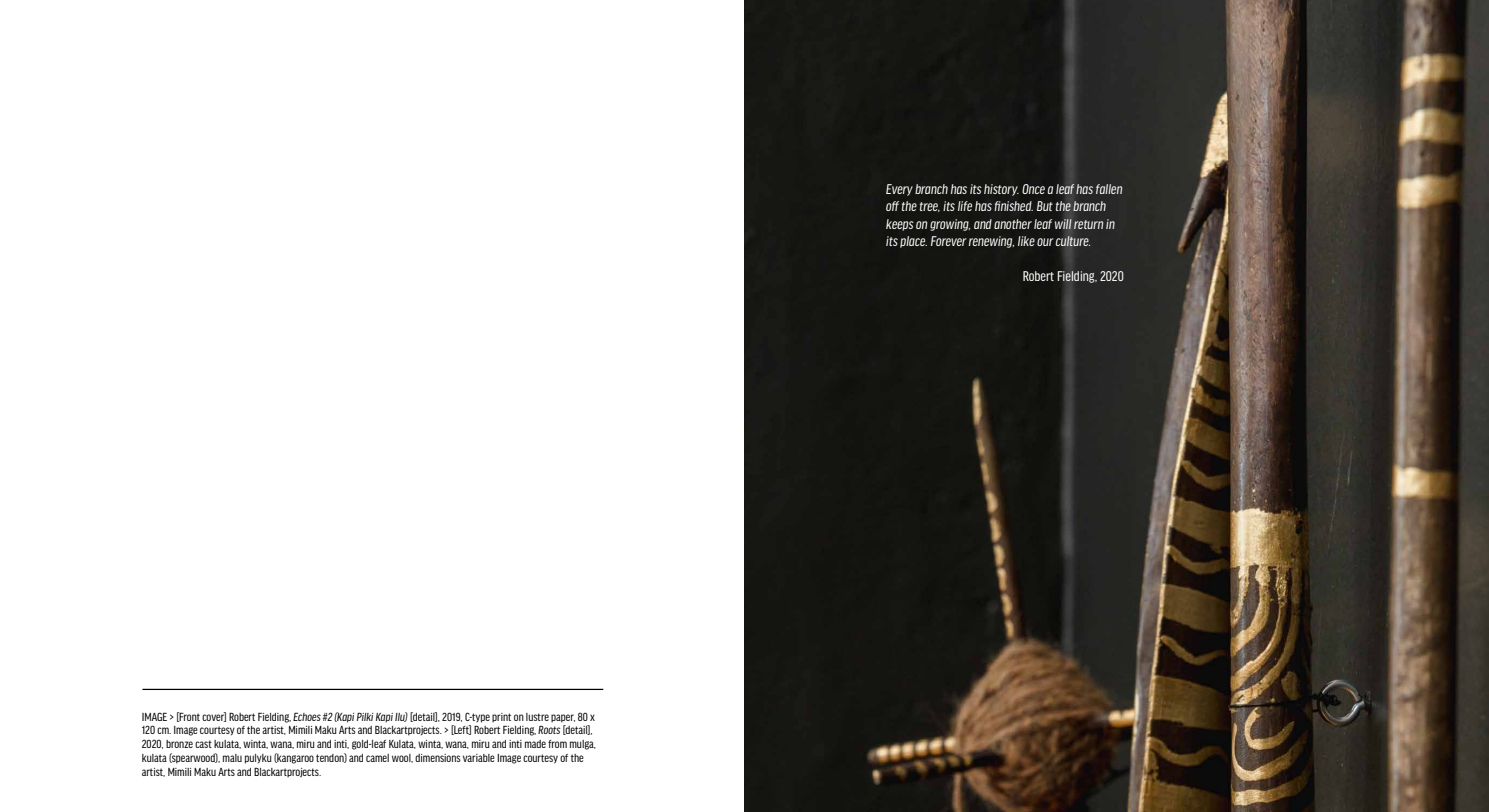
<style>
.page{position:relative;width:1489px;height:812px;background:#fff}
.page>*{position:absolute;margin:0;border:0;box-sizing:border-box;transform-origin:0 0}
.t1{font:italic 15px/17.5px "Good Headline Pro Cond News";color:#fff}
.t2{font:15px "Good Headline Pro Cond News";color:#fff}
.t3{font:12.5px/13.8px "Good Headline Pro Cond News";color:#000}
.s1{font-style:italic}
</style>
<div class="page">
<img style="left:744px;top:0;width:744px;height:811px">
<hr style="left:142px;top:688px;width:461px;height:2px;background:#000">
<p class="t3" style="left:142px;top:709px;width:456px">IMAGE &gt; [Front cover] Robert Fielding, <span class="s1">Echoes #2 (Kapi Pilki Kapi Ilu)</span> [detail], 2019, C-type print on lustre paper, 80 x 120 cm. Image courtesy of the artist, Mimili Maku Arts and Blackartprojects. &gt; [Left] Robert Fielding, <span class="s1">Roots</span> [detail], 2020, bronze cast kulata, winta, wana, miru and inti, gold-leaf Kulata, winta, wana, miru and inti made from mulga, kulata (spearwood), malu pulyku (kangaroo tendon) and camel wool, dimensions variable Image courtesy of the artist, Mimili Maku Arts and Blackartprojects.</p>
<p class="t1" style="left:886px;top:180px;width:238px">Every branch has its history. Once a leaf has fallen off the tree, its life has finished. But the branch keeps on growing, and another leaf will return in its place. Forever renewing, like our culture.</p>
<p class="t2" style="left:1022px;top:269px;width:103px">Robert Fielding, 2020</p>
</div>
